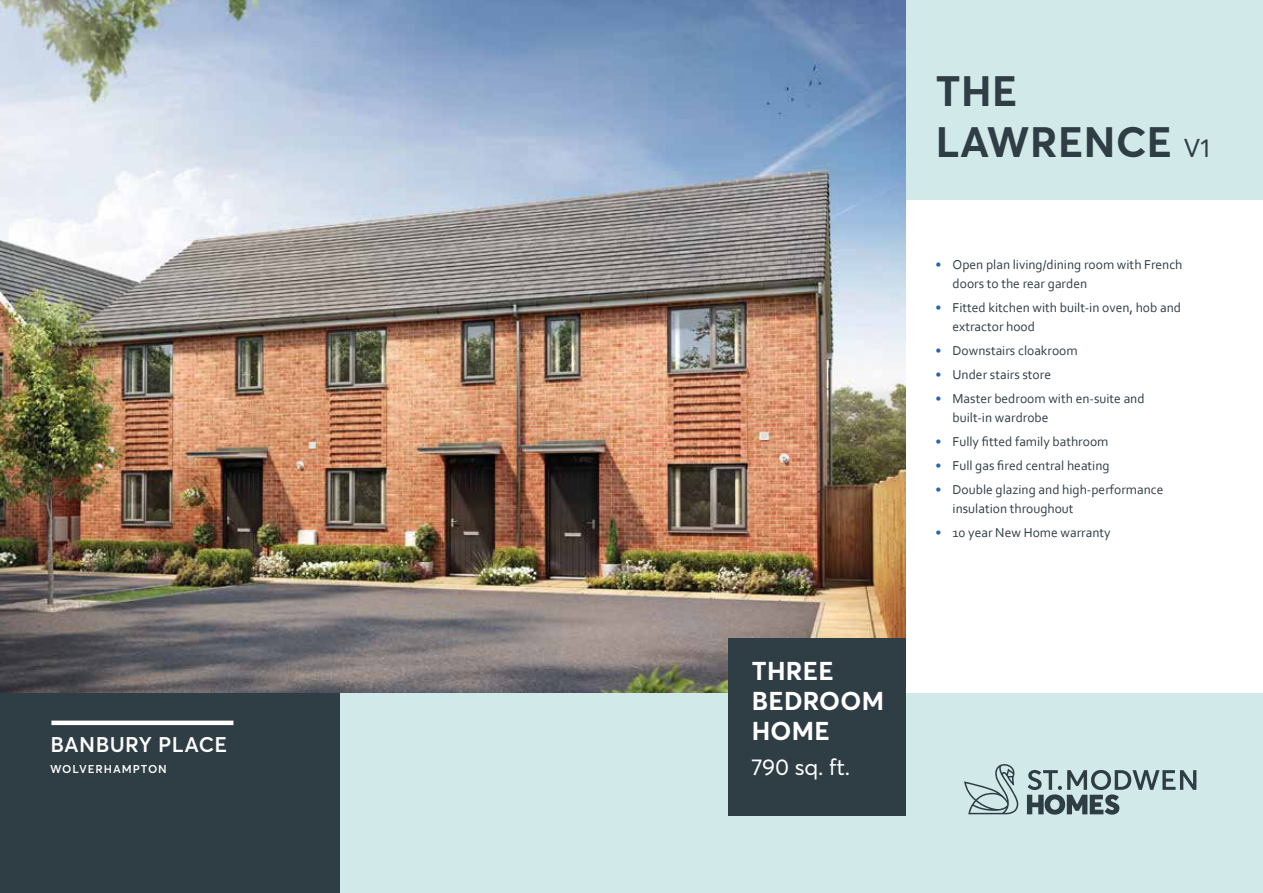
<style>
.page{position:relative;width:1263px;height:893px;background:#fff}
.page>*{position:absolute;margin:0;border:0;box-sizing:border-box;transform-origin:0 0}
.t1{font:700 42px/51px "Averta Std";letter-spacing:.01em;color:#2f3d45}
.t2{font:700 25.5px/30px "Averta Std";letter-spacing:.01em;color:#fff}
.t3{font:22.5px "Averta Std";letter-spacing:-.01em;color:#fff}
.t4{font:600 21px "Averta Std";letter-spacing:.02em;color:#fff}
.t5{font:13.5px/18.8px "Corbel";color:#2f3d45}
.t6{font:600 11.25px "Averta Std";letter-spacing:.085em;color:#fff}
.s1{font-weight:400;font-size:25.5px}
.s2{color:#2863ad}
</style>
<div class="page">
<img style="left:0;top:0;width:906px;height:693px">
<div style="left:340px;top:693px;width:923px;height:200px;background:#d1eae9"></div>
<div style="left:0;top:693px;width:340px;height:200px;background:#2f3d45"></div>
<div style="left:728px;top:639px;width:178px;height:177px;background:#2f3d45"></div>
<div style="left:906px;top:0;width:357px;height:200px;background:#d1eae9"></div>
<svg style="left:964px;top:764px;width:54px;height:50px"></svg>
<svg style="left:1027px;top:770px;width:169px;height:45px"></svg>
<hr style="left:51px;top:721px;width:182px;height:4px;background:#fff">
<h3 class="t4" style="left:50px;top:730px;width:178px">BANBURY PLACE</h3>
<p class="t6" style="left:50px;top:761px;width:118px">WOLVERHAMPTON</p>
<h2 class="t2" style="left:752px;top:655px;width:134px">THREE<br>BEDROOM<br>HOME</h2>
<h3 class="t3" style="left:752px;top:752px;width:100px">790 sq. ft.</h3>
<h1 class="t1" style="left:936px;top:64px;width:276px">THE<br>LAWRENCE <span class="s1">V1</span></h1>
<p class="t5" style="left:952px;top:255px;width:231px;text-indent:-17px"><span class="s2">•</span> Open plan living/dining room with French doors to the rear garden</p>
<p class="t5" style="left:952px;top:298px;width:230px;text-indent:-17px"><span class="s2">•</span> Fitted kitchen with built-in oven, hob and extractor hood</p>
<p class="t5" style="left:935px;top:341px;width:144px"><span class="s2">•</span> Downstairs cloakroom</p>
<p class="t5" style="left:935px;top:365px;width:117px"><span class="s2">•</span> Under stairs store</p>
<p class="t5" style="left:952px;top:389px;width:194px;text-indent:-17px"><span class="s2">•</span> Master bedroom with en-suite and built-in wardrobe</p>
<p class="t5" style="left:935px;top:432px;width:174px"><span class="s2">•</span> Fully fitted family bathroom</p>
<p class="t5" style="left:935px;top:456px;width:176px"><span class="s2">•</span> Full gas fired central heating</p>
<p class="t5" style="left:952px;top:480px;width:212px;text-indent:-17px"><span class="s2">•</span> Double glazing and high-performance insulation throughout</p>
<p class="t5" style="left:935px;top:523px;width:177px"><span class="s2">•</span> 10 year New Home warranty</p>
</div>
